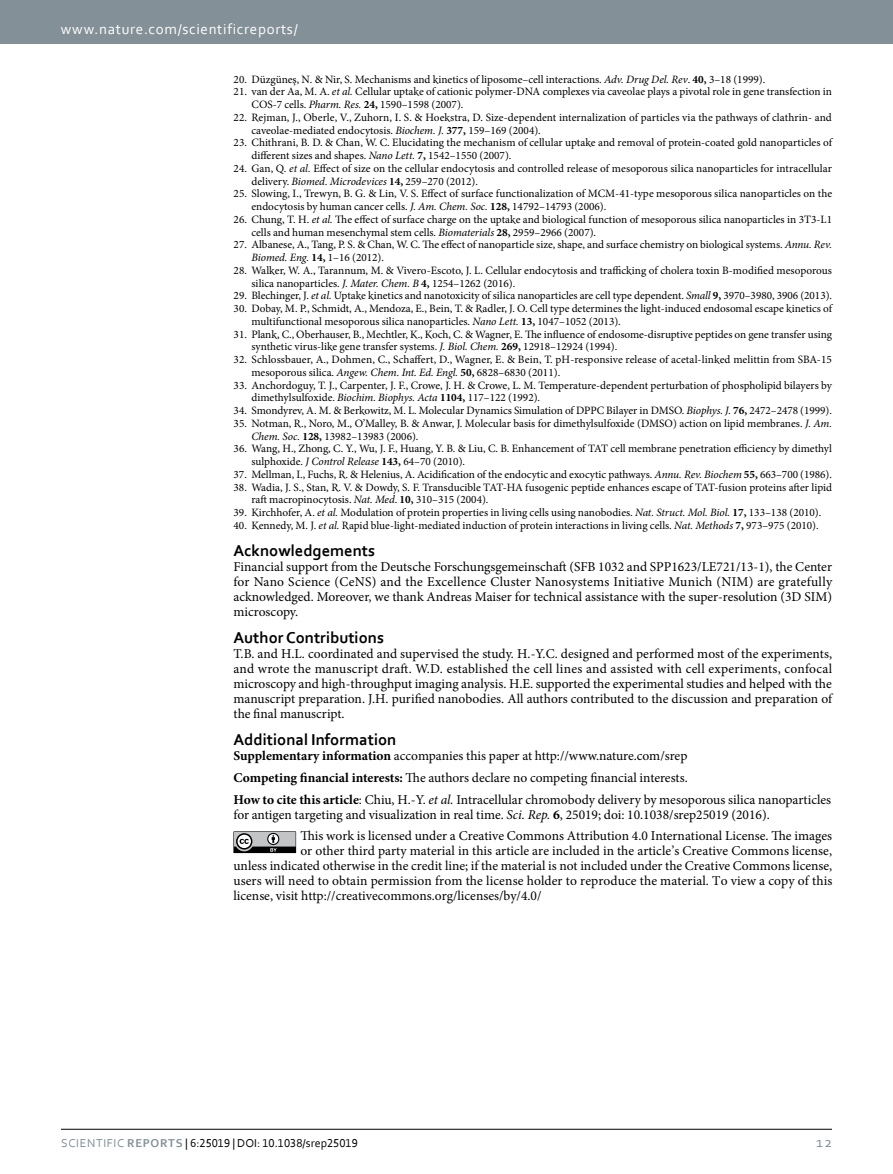
<style>
.page{position:relative;width:893px;height:1174px;background:#fff}
.page>*{position:absolute;margin:0;border:0;box-sizing:border-box;transform-origin:0 0}
.t1{font:700 16.5px "Corbel";color:#000}
.t2{font:15px "Corbel";letter-spacing:.045em;color:#fff}
.t3{font:15px "Corbel";color:#839097}
.t4{font:13.5px/15px "Minion Pro";color:#000;text-align:justify}
.t5{font:12px "Corbel";color:#000}
.t6{font:11.25px/12.8px "Minion Pro";color:#000}
.s1{font-style:italic}
.s2{font-weight:700}
.s3{color:#839097}
.s4{font-weight:700;color:#839097}
</style>
<div class="page">
<div style="left:0;top:0;width:893px;height:43px;background:#839097"></div>
<hr style="left:61px;top:1129px;width:771px;height:1px;background:#000">
<svg style="left:233px;top:831px;width:63px;height:22px"></svg>
<h2 class="t2" style="left:61px;top:19px;width:238px">www.nature.com/scientificreports/</h2>
<p class="t6" style="left:234px;top:73px;width:533px">20. Düzgüneş, N. &amp; Nir, S. Mechanisms and kinetics of liposome–cell interactions. <span class="s1">Adv. Drug Del. Rev</span>. <span class="s2">40,</span> 3–18 (1999).</p>
<p class="t6" style="left:251px;top:85px;width:582px;text-indent:-18px">21. van der Aa, M. A. <span class="s1">et al.</span> Cellular uptake of cationic polymer-DNA complexes via caveolae plays a pivotal role in gene transfection in<br>COS-7 cells. <span class="s1">Pharm. Res.</span> <span class="s2">24,</span> 1590–1598 (2007).</p>
<p class="t6" style="left:251px;top:111px;width:582px;text-indent:-18px">22. Rejman, J., Oberle, V., Zuhorn, I. S. &amp; Hoekstra, D. Size-dependent internalization of particles via the pathways of clathrin- and caveolae-mediated endocytosis. <span class="s1">Biochem. J.</span> <span class="s2">377,</span> 159–169 (2004).</p>
<p class="t6" style="left:251px;top:136px;width:582px;text-indent:-18px">23. Chithrani, B. D. &amp; Chan, W. C. Elucidating the mechanism of cellular uptake and removal of protein-coated gold nanoparticles of different sizes and shapes. <span class="s1">Nano Lett.</span> <span class="s2">7,</span> 1542–1550 (2007).</p>
<p class="t6" style="left:251px;top:162px;width:582px;text-indent:-18px">24. Gan, Q. <span class="s1">et al.</span> Effect of size on the cellular endocytosis and controlled release of mesoporous silica nanoparticles for intracellular delivery. <span class="s1">Biomed. Microdevices</span> <span class="s2">14,</span> 259–270 (2012).</p>
<p class="t6" style="left:251px;top:187px;width:582px;text-indent:-18px">25. Slowing, I., Trewyn, B. G. &amp; Lin, V. S. Effect of surface functionalization of MCM-41-type mesoporous silica nanoparticles on the endocytosis by human cancer cells. <span class="s1">J. Am. Chem. Soc.</span> <span class="s2">128,</span> 14792–14793 (2006).</p>
<p class="t6" style="left:251px;top:213px;width:582px;text-indent:-18px">26. Chung, T. H. <span class="s1">et al.</span> The effect of surface charge on the uptake and biological function of mesoporous silica nanoparticles in 3T3-L1 cells and human mesenchymal stem cells. <span class="s1">Biomaterials</span> <span class="s2">28,</span> 2959–2966 (2007).</p>
<p class="t6" style="left:251px;top:238px;width:582px;text-indent:-18px">27. Albanese, A., Tang, P. S. &amp; Chan, W. C. The effect of nanoparticle size, shape, and surface chemistry on biological systems. <span class="s1">Annu. Rev.<br>Biomed. Eng.</span> <span class="s2">14,</span> 1–16 (2012).</p>
<p class="t6" style="left:251px;top:264px;width:582px;text-indent:-18px">28. Walker, W. A., Tarannum, M. &amp; Vivero-Escoto, J. L. Cellular endocytosis and trafficking of cholera toxin B-modified mesoporous silica nanoparticles. <span class="s1">J. Mater. Chem. B</span> <span class="s2">4,</span> 1254–1262 (2016).</p>
<p class="t6" style="left:234px;top:289px;width:600px">29. Blechinger, J. <span class="s1">et al.</span> Uptake kinetics and nanotoxicity of silica nanoparticles are cell type dependent. <span class="s1">Small</span> <span class="s2">9,</span> 3970–3980, 3906 (2013).</p>
<p class="t6" style="left:251px;top:302px;width:582px;text-indent:-18px">30. Dobay, M. P., Schmidt, A., Mendoza, E., Bein, T. &amp; Radler, J. O. Cell type determines the light-induced endosomal escape kinetics of multifunctional mesoporous silica nanoparticles. <span class="s1">Nano Lett.</span> <span class="s2">13,</span> 1047–1052 (2013).</p>
<p class="t6" style="left:251px;top:328px;width:582px;text-indent:-18px">31. Plank, C., Oberhauser, B., Mechtler, K., Koch, C. &amp; Wagner, E. The influence of endosome-disruptive peptides on gene transfer using synthetic virus-like gene transfer systems. <span class="s1">J. Biol. Chem.</span> <span class="s2">269,</span> 12918–12924 (1994).</p>
<p class="t6" style="left:251px;top:353px;width:582px;text-indent:-18px">32. Schlossbauer, A., Dohmen, C., Schaffert, D., Wagner, E. &amp; Bein, T. pH-responsive release of acetal-linked melittin from SBA-15 mesoporous silica. <span class="s1">Angew. Chem. Int. Ed. Engl.</span> <span class="s2">50,</span> 6828–6830 (2011).</p>
<p class="t6" style="left:251px;top:378px;width:582px;text-indent:-18px">33. Anchordoguy, T. J., Carpenter, J. F., Crowe, J. H. &amp; Crowe, L. M. Temperature-dependent perturbation of phospholipid bilayers by dimethylsulfoxide. <span class="s1">Biochim. Biophys. Acta</span> <span class="s2">1104,</span> 117–122 (1992).</p>
<p class="t6" style="left:234px;top:404px;width:600px">34. Smondyrev, A. M. &amp; Berkowitz, M. L. Molecular Dynamics Simulation of DPPC Bilayer in DMSO. <span class="s1">Biophys. J.</span> <span class="s2">76,</span> 2472–2478 (1999).</p>
<p class="t6" style="left:251px;top:417px;width:582px;text-indent:-18px">35. Notman, R., Noro, M., O’Malley, B. &amp; Anwar, J. Molecular basis for dimethylsulfoxide (DMSO) action on lipid membranes. <span class="s1">J. Am.<br>Chem. Soc.</span> <span class="s2">128,</span> 13982–13983 (2006).</p>
<p class="t6" style="left:251px;top:442px;width:582px;text-indent:-18px">36. Wang, H., Zhong, C. Y., Wu, J. F., Huang, Y. B. &amp; Liu, C. B. Enhancement of TAT cell membrane penetration efficiency by dimethyl sulphoxide. <span class="s1">J Control Release</span> <span class="s2">143,</span> 64–70 (2010).</p>
<p class="t6" style="left:234px;top:468px;width:600px">37. Mellman, I., Fuchs, R. &amp; Helenius, A. Acidification of the endocytic and exocytic pathways. <span class="s1">Annu. Rev. Biochem</span> <span class="s2">55,</span> 663–700 (1986).</p>
<p class="t6" style="left:251px;top:480px;width:582px;text-indent:-18px">38. Wadia, J. S., Stan, R. V. &amp; Dowdy, S. F. Transducible TAT-HA fusogenic peptide enhances escape of TAT-fusion proteins after lipid raft macropinocytosis. <span class="s1">Nat. Med</span>. <span class="s2">10,</span> 310–315 (2004).</p>
<p class="t6" style="left:234px;top:506px;width:589px">39. Kirchhofer, A. <span class="s1">et al.</span> Modulation of protein properties in living cells using nanobodies. <span class="s1">Nat. Struct. Mol. Biol.</span> <span class="s2">17,</span> 133–138 (2010).</p>
<p class="t6" style="left:234px;top:519px;width:587px">40. Kennedy, M. J. <span class="s1">et al.</span> Rapid blue-light-mediated induction of protein interactions in living cells. <span class="s1">Nat. Methods</span> <span class="s2">7,</span> 973–975 (2010).</p>
<h1 class="t1" style="left:233px;top:540px;width:143px">Acknowledgements</h1>
<p class="t4" style="left:233px;top:559px;width:600px">Financial support from the Deutsche Forschungsgemeinschaft (SFB 1032 and SPP1623/LE721/13-1), the Center for Nano Science (CeNS) and the Excellence Cluster Nanosystems Initiative Munich (NIM) are gratefully acknowledged. Moreover, we thank Andreas Maiser for technical assistance with the super-resolution (3D SIM) microscopy.</p>
<h1 class="t1" style="left:233px;top:627px;width:152px">Author Contributions</h1>
<p class="t4" style="left:233px;top:646px;width:600px">T.B. and H.L. coordinated and supervised the study. H.-Y.C. designed and performed most of the experiments, and wrote the manuscript draft. W.D. established the cell lines and assisted with cell experiments, confocal microscopy and high-throughput imaging analysis. H.E. supported the experimental studies and helped with the manuscript preparation. J.H. purified nanobodies. All authors contributed to the discussion and preparation of the final manuscript.</p>
<h1 class="t1" style="left:233px;top:729px;width:164px">Additional Information</h1>
<p class="t4" style="left:233px;top:745px;width:599px;line-height:21.8px;text-align:left"><span class="s2">Supplementary information</span> accompanies this paper at http://www.nature.com/srep<br><span class="s2">Competing financial interests:</span> The authors declare no competing financial interests.<br><span class="s2">How to cite this article</span>: Chiu, H.-Y. <span class="s1">et al.</span> Intracellular chromobody delivery by mesoporous silica nanoparticles</p>
<p class="t4" style="left:300px;top:803px;width:533px;line-height:21.8px;text-indent:-67px">for antigen targeting and visualization in real time. <span class="s1">Sci. Rep.</span> <span class="s2">6</span>, 25019; doi: 10.1038/srep25019 (2016).<br>This work is licensed under a Creative Commons Attribution 4.0 International License. The images</p>
<p class="t4" style="left:233px;top:843px;width:600px;text-indent:67px">or other third party material in this article are included in the article’s Creative Commons license, unless indicated otherwise in the credit line; if the material is not included under the Creative Commons license, users will need to obtain permission from the license holder to reproduce the material. To view a copy of this license, visit http://creativecommons.org/licenses/by/4.0/</p>
<p class="t5" style="left:61px;top:1135px;width:298px"><span class="s3">Scientific</span> <span class="s4">Reports</span> | 6:25019 | DOI: 10.1038/srep25019</p>
<h2 class="t3" style="left:816px;top:1132px;width:17px">12</h2>
</div>
